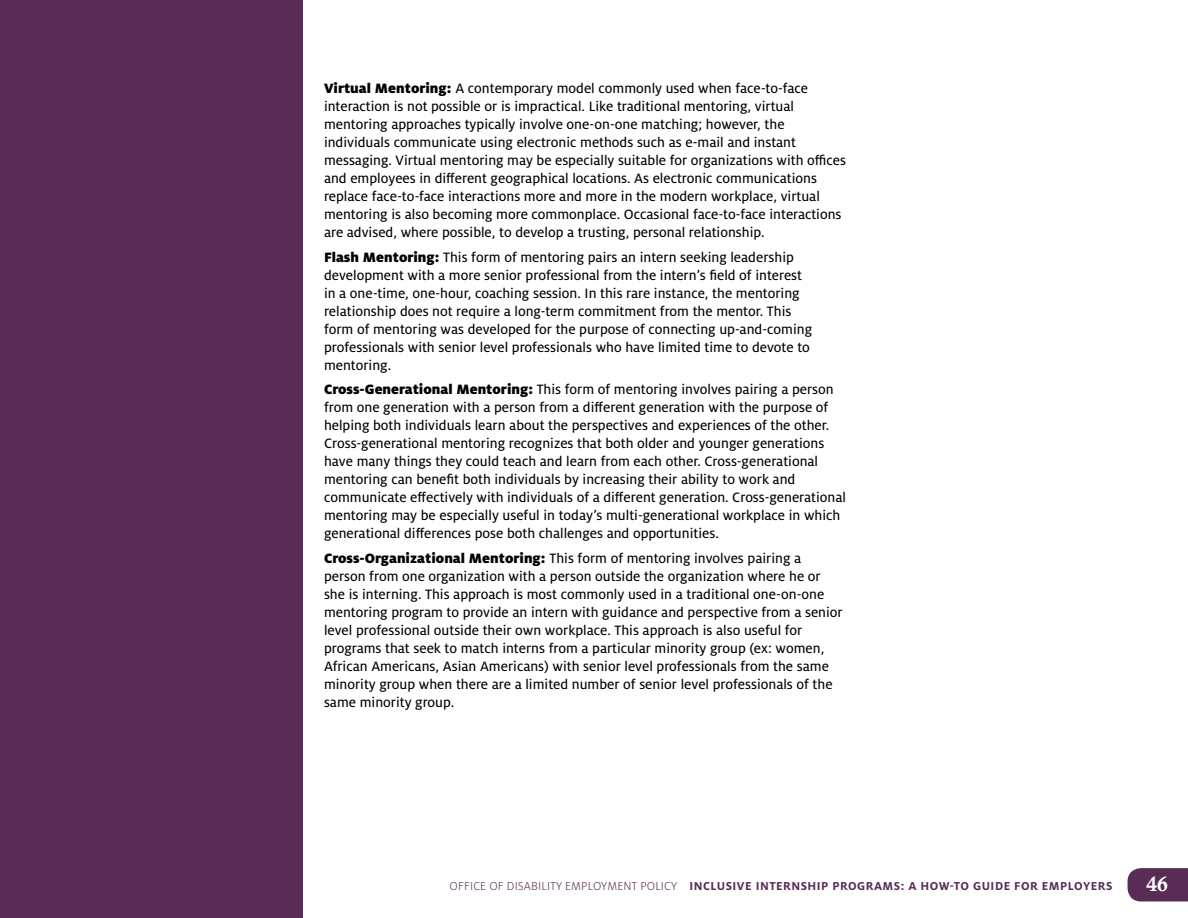
<style>
.page{position:relative;width:1188px;height:918px;background:#fff}
.page>*{position:absolute;margin:0;border:0;box-sizing:border-box;transform-origin:0 0}
.t1{font:21px "Calis MT Bol";color:#fff}
.Body_10_12{font:15px/18px "Milo OT Text";color:#000}
.t2{font:700 12.75px "Milo OT";letter-spacing:.04em;color:#592c56}
.s1{font-family:"Milo OT";font-weight:900}
.s2{font-weight:300}
</style>
<div class="page">
<svg style="left:1128px;top:868px;width:60px;height:34px;background:#61365e"></svg>
<div style="left:0;top:0;width:302px;height:918px;background:#592c56"></div>
<p class="Body_10_12" style="left:324px;top:79px;width:524px"><span class="s1">Virtual Mentoring:</span> A contemporary model commonly used when face-to-face interaction is not possible or is impractical. Like traditional mentoring, virtual mentoring approaches typically involve one-on-one matching; however, the individuals communicate using electronic methods such as e-mail and instant messaging. Virtual mentoring may be especially suitable for organizations with offices and employees in different geographical locations. As electronic communications replace face-to-face interactions more and more in the modern workplace, virtual mentoring is also becoming more commonplace. Occasional face-to-face interactions are advised, where possible, to develop a trusting, personal relationship.</p>
<p class="Body_10_12" style="left:324px;top:248px;width:490px"><span class="s1">Flash Mentoring:</span> This form of mentoring pairs an intern seeking leadership development with a more senior professional from the intern’s field of interest in a one-time, one-hour, coaching session. In this rare instance, the mentoring relationship does not require a long-term commitment from the mentor. This form of mentoring was developed for the purpose of connecting up-and-coming professionals with senior level professionals who have limited time to devote to mentoring.</p>
<p class="Body_10_12" style="left:324px;top:381px;width:523px"><span class="s1">Cross-Generational Mentoring:</span> This form of mentoring involves pairing a person from one generation with a person from a different generation with the purpose of helping both individuals learn about the perspectives and experiences of the other.<br>Cross-generational mentoring recognizes that both older and younger generations have many things they could teach and learn from each other. Cross-generational mentoring can benefit both individuals by increasing their ability to work and communicate effectively with individuals of a different generation. Cross-generational mentoring may be especially useful in today’s multi-generational workplace in which generational differences pose both challenges and opportunities.</p>
<p class="Body_10_12" style="left:324px;top:550px;width:520px"><span class="s1">Cross-Organizational Mentoring:</span> This form of mentoring involves pairing a person from one organization with a person outside the organization where he or she is interning. This approach is most commonly used in a traditional one-on-one mentoring program to provide an intern with guidance and perspective from a senior level professional outside their own workplace. This approach is also useful for programs that seek to match interns from a particular minority group (ex: women, African Americans, Asian Americans) with senior level professionals from the same minority group when there are a limited number of senior level professionals of the same minority group.</p>
<p class="t2" style="left:450px;top:879px;width:664px"><span class="s2">OFFICE OF DISABILITY EMPLOYMENT POLICY</span> INCLUSIVE INTERNSHIP PROGRAMS: A HOW-TO GUIDE FOR EMPLOYERS</p>
<h1 class="t1" style="left:1146px;top:872px;width:23px">46</h1>
</div>
